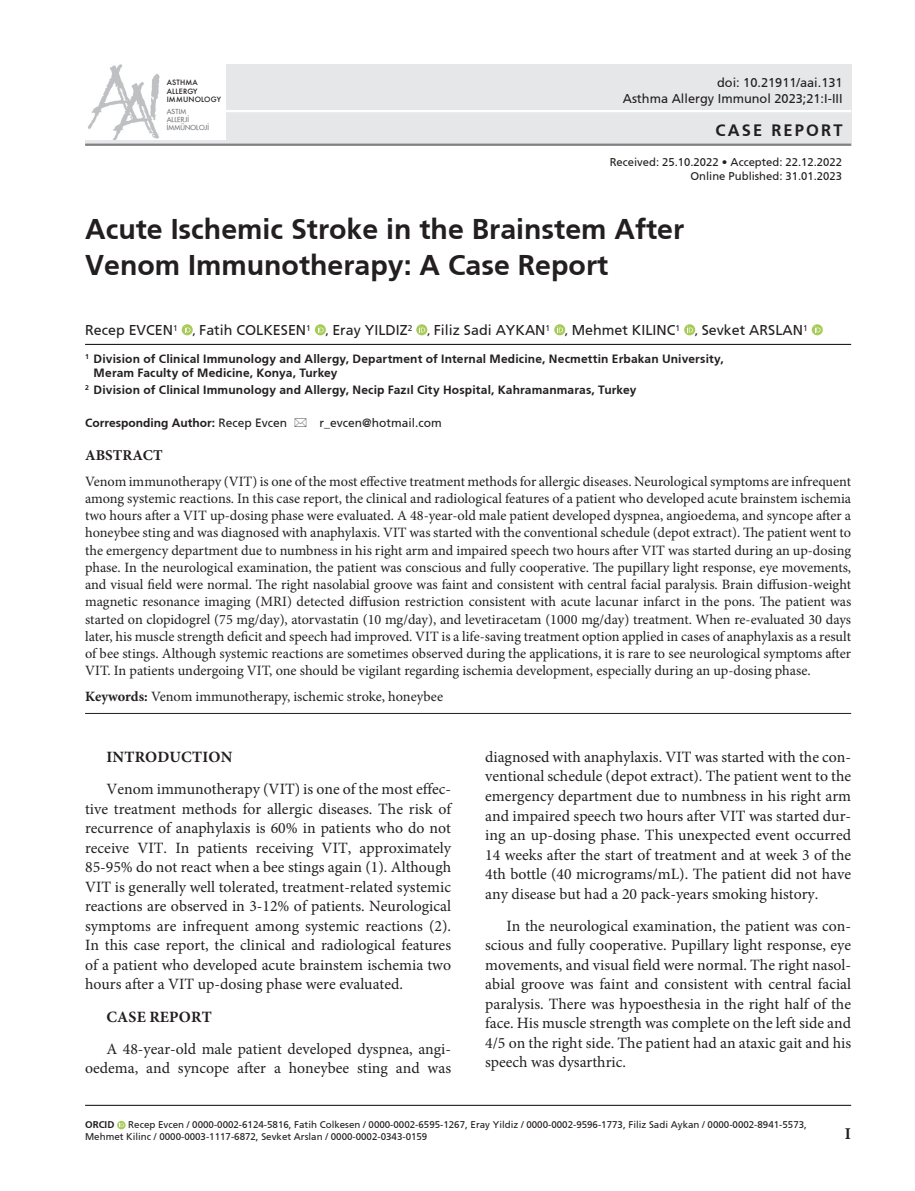
<style>
.page{position:relative;width:915px;height:1191px;background:#fff}
.page>*{position:absolute;margin:0;border:0;box-sizing:border-box;transform-origin:0 0}
.t1{font:700 28.5px/36px "Frutiger";color:#231f20}
.t2{font:700 16.5px "Frutiger";letter-spacing:.13em;color:#231f20}
.t3{font:700 16.5px "Minion Pro";color:#231f20}
.t4{font:15.75px/19.5px "Minion Pro";color:#231f20;text-align:justify}
.t5{font:700 15.75px "Minion Pro";letter-spacing:.01em;color:#231f20}
.t6{font:700 15px "Minion Pro";color:#231f20}
.t7{font:14.25px/17.2px "Minion Pro";color:#231f20;text-align:justify}
.t8{font:14.25px "Frutiger Roman";color:#231f20}
.t9{font:12.75px/16.5px "Frutiger Roman";color:#231f20;text-align:right}
.t10{font:700 12px/14.4px "Frutiger";letter-spacing:.01em;color:#231f20}
.t11{font:12px "Frutiger Roman";color:#231f20}
.t12{font:11.25px/13.5px "Frutiger Roman";color:#231f20;text-align:right}
.t13{font:9.75px/11.7px "Frutiger Roman";color:#231f20}
.t14{font:700 9.75px "Frutiger";color:#231f20}
.t15{font:500 7.05px/8.6px "Futura";letter-spacing:.025em;color:#231f20}
.t16{font:6.75px/8.1px "Futura";letter-spacing:.025em;color:#6c6d70}
.s1{font-family:"Myriad Pro";font-weight:700;font-size:9.75px}
.s2{font-family:"Frutiger Roman";font-weight:400}
.s3{font-weight:700}
</style>
<div class="page">
<div style="left:85px;top:64px;width:765px;height:81px;background:#e6e7e9"></div>
<hr style="left:85px;top:144px;width:765px;height:2px;background:#808285">
<hr style="left:216px;top:110px;width:634px;height:2px;background:#fff">
<img style="left:85px;top:64px;width:141px;height:76px">
<hr style="left:85px;top:1104px;width:765px;height:2px;background:#231f20">
<hr style="left:85px;top:344px;width:765px;height:1px;background:#231f20">
<svg style="left:182px;top:324px;width:11px;height:11px"></svg>
<svg style="left:184px;top:326px;width:6px;height:6px"></svg>
<svg style="left:315px;top:324px;width:11px;height:11px"></svg>
<svg style="left:318px;top:326px;width:5px;height:6px"></svg>
<div style="left:416px;top:324px;width:11px;height:11px;background:#a7cb57;border-radius:50%"></div>
<svg style="left:419px;top:326px;width:6px;height:6px"></svg>
<svg style="left:554px;top:324px;width:11px;height:11px"></svg>
<svg style="left:557px;top:326px;width:5px;height:6px"></svg>
<svg style="left:684px;top:324px;width:11px;height:11px"></svg>
<svg style="left:687px;top:326px;width:5px;height:6px"></svg>
<svg style="left:811px;top:324px;width:11px;height:11px"></svg>
<svg style="left:814px;top:326px;width:6px;height:6px"></svg>
<svg style="left:117px;top:1120px;width:9px;height:9px"></svg>
<svg style="left:119px;top:1122px;width:5px;height:5px"></svg>
<hr style="left:85px;top:713px;width:765px;height:1px;background:#231f20">
<p class="t15" style="left:167px;top:78px;width:56px">ASTHMA<br>ALLERGY<br>IMMUNOLOGY</p>
<p class="t16" style="left:167px;top:107px;width:44px">ASTIM<br>ALLERJİ<br>İMMÜNOLOJİ</p>
<p class="t9" style="left:622px;top:74px;width:221px">doi: 10.21911/aai.131<br>Asthma Allergy Immunol 2023;21:I-III</p>
<p class="t2" style="left:715px;top:120px;width:128px">CASE REPORT</p>
<p class="t12" style="left:609px;top:155px;width:233px">Received: 25.10.2022 • Accepted: 22.12.2022<br>Online Published: 31.01.2023</p>
<h1 class="t1" style="left:85px;top:211px;width:600px">Acute Ischemic Stroke in the Brainstem After<br>Venom Immunotherapy: A Case Report</h1>
<p class="t8" style="left:85px;top:322px;width:94px">Recep EVCEN<sup>1</sup></p>
<p class="t8" style="left:193px;top:322px;width:120px"><span class="s1">,</span> Fatih COLKESEN<sup>1</sup></p>
<p class="t8" style="left:326px;top:322px;width:88px"><span class="s1">,</span> Eray YILDIZ<sup>2</sup></p>
<p class="t8" style="left:427px;top:322px;width:124px"><span class="s1">,</span> Filiz Sadi AYKAN<sup>1</sup></p>
<p class="t8" style="left:565px;top:322px;width:116px"><span class="s1">,</span> Mehmet KILINC<sup>1</sup></p>
<p class="t8" style="left:695px;top:322px;width:114px"><span class="s1">,</span> Sevket ARSLAN<sup>1</sup></p>
<p class="t10" style="left:94px;top:351px;width:631px;text-indent:-9px"><sup>1</sup> Division of Clinical Immunology and Allergy, Department of Internal Medicine, Necmettin Erbakan University,<br>Meram Faculty of Medicine, Konya, Turkey</p>
<p class="t10" style="left:85px;top:382px;width:552px"><sup>2</sup> Division of Clinical Immunology and Allergy, Necip Fazıl City Hospital, Kahramanmaras, Turkey</p>
<p class="t10" style="left:85px;top:415px;width:204px">Corresponding Author: <span class="s2">Recep Evcen</span></p>
<p class="t11" style="left:319px;top:415px;width:124px">r_evcen@hotmail.com</p>
<p class="t6" style="left:85px;top:444px;width:79px">ABSTRACT</p>
<p class="t7" style="left:85px;top:472px;width:767px">Venom immunotherapy (VIT) is one of the most effective treatment methods for allergic diseases. Neurological symptoms are infrequent among systemic reactions. In this case report, the clinical and radiological features of a patient who developed acute brainstem ischemia two hours after a VIT up-dosing phase were evaluated. A 48-year-old male patient developed dyspnea, angioedema, and syncope after a honeybee sting and was diagnosed with anaphylaxis. VIT was started with the conventional schedule (depot extract). The patient went to the emergency department due to numbness in his right arm and impaired speech two hours after VIT was started during an up-dosing phase. In the neurological examination, the patient was conscious and fully cooperative. The pupillary light response, eye movements, and visual field were normal. The right nasolabial groove was faint and consistent with central facial paralysis. Brain diffusion-weight magnetic resonance imaging (MRI) detected diffusion restriction consistent with acute lacunar infarct in the pons. The patient was started on clopidogrel (75 mg/day), atorvastatin (10 mg/day), and levetiracetam (1000 mg/day) treatment. When re-evaluated 30 days later, his muscle strength deficit and speech had improved. VIT is a life-saving treatment option applied in cases of anaphylaxis as a result of bee stings. Although systemic reactions are sometimes observed during the applications, it is rare to see neurological symptoms after VIT. In patients undergoing VIT, one should be vigilant regarding ischemia development, especially during an up-dosing phase.</p>
<p class="t7" style="left:85px;top:688px;width:359px"><span class="s3">Keywords:</span> Venom immunotherapy, ischemic stroke, honeybee</p>
<p class="t5" style="left:106px;top:746px;width:127px">INTRODUCTION</p>
<p class="t4" style="left:85px;top:779px;width:367px;text-indent:21px">Venom immunotherapy (VIT) is one of the most effec&shy;tive treatment methods for allergic diseases. The risk of recurrence of anaphylaxis is 60% in patients who do not receive VIT. In patients receiving VIT, approximately 85-95% do not react when a bee stings again (1). Although VIT is generally well tolerated, treatment-related systemic reactions are observed in 3-12% of patients. Neurological symptoms are infrequent among systemic reactions (2).<br>In this case report, the clinical and radiological features of a patient who developed acute brainstem ischemia two hours after a VIT up-dosing phase were evaluated.</p>
<p class="t5" style="left:106px;top:1005px;width:107px">CASE REPORT</p>
<p class="t4" style="left:85px;top:1039px;width:367px;text-align:right">A 48-year-old male patient developed dyspnea, angi&shy;oedema, and syncope after a honeybee sting and was</p>
<p class="t4" style="left:485px;top:747px;width:367px">diagnosed with anaphylaxis. VIT was started with the con&shy;ventional schedule (depot extract). The patient went to the emergency department due to numbness in his right arm and impaired speech two hours after VIT was started dur&shy;ing an up-dosing phase. This unexpected event occurred 14 weeks after the start of treatment and at week 3 of the 4th bottle (40 micrograms/mL). The patient did not have any disease but had a 20 pack-years smoking history.</p>
<p class="t4" style="left:485px;top:916px;width:367px;text-indent:21px">In the neurological examination, the patient was con&shy;scious and fully cooperative. Pupillary light response, eye movements, and visual field were normal. The right nasol&shy;abial groove was faint and consistent with central facial paralysis. There was hypoesthesia in the right half of the face. His muscle strength was complete on the left side and 4/5 on the right side. The patient had an ataxic gait and his speech was dysarthric.</p>
<p class="t13" style="left:85px;top:1119px;width:723px;text-indent:43px">Recep Evcen / 0000-0002-6124-5816, Fatih Colkesen / 0000-0002-6595-1267, Eray Yildiz / 0000-0002-9596-1773, Filiz Sadi Aykan / 0000-0002-8941-5573,<br>Mehmet Kilinc / 0000-0003-1117-6872, Sevket Arslan / 0000-0002-0343-0159</p>
<p class="t14" style="left:85px;top:1119px;width:31px">ORCID</p>
<p class="t3" style="left:844px;top:1121px;width:8px">I</p>
</div>
